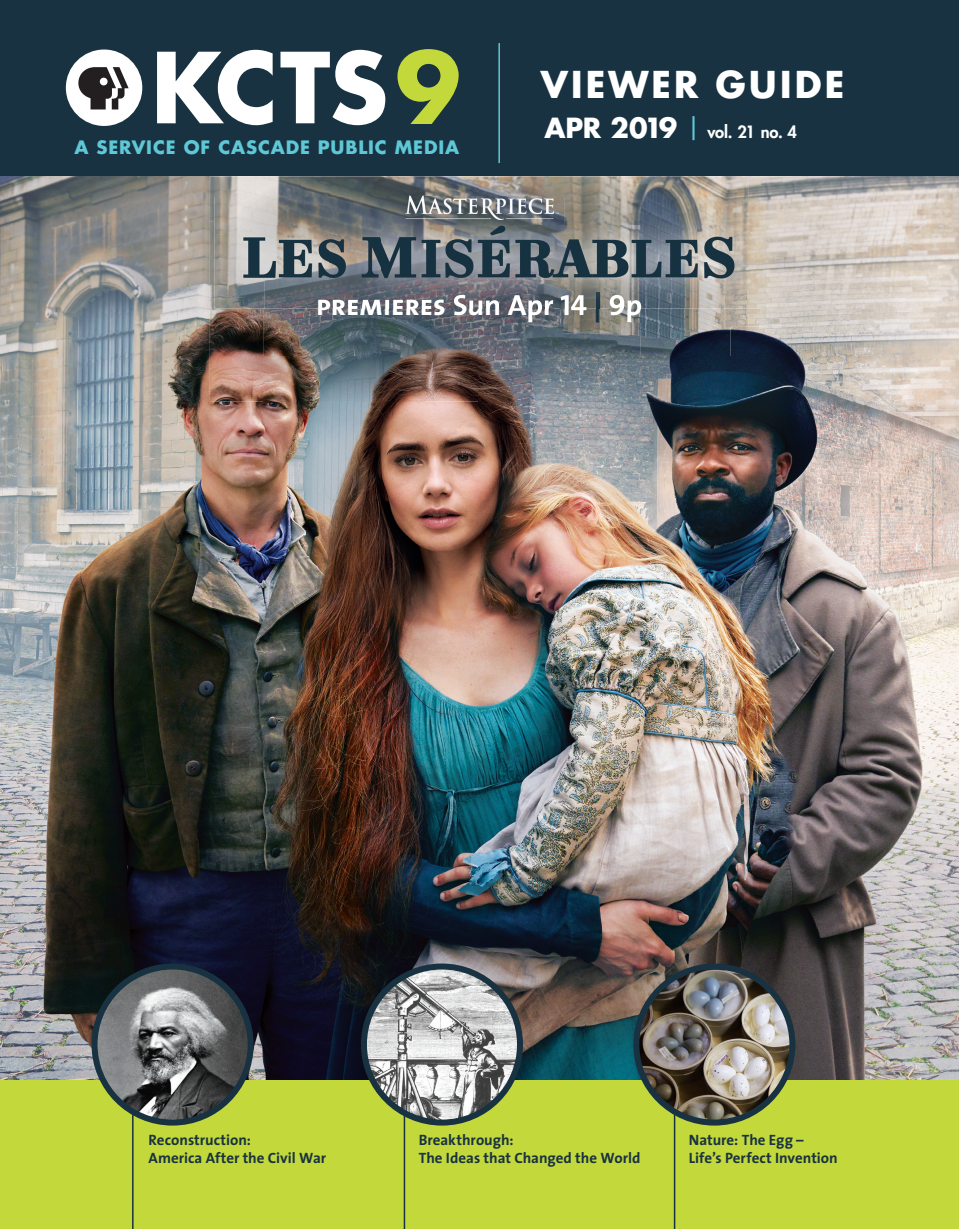
<style>
.page{position:relative;width:959px;height:1229px;background:#fff}
.page>*{position:absolute;margin:0;border:0;box-sizing:border-box;transform-origin:0 0}
.t1{font:700 36px "Futura";letter-spacing:.05em;color:#fff}
.t2{font:30px "The Sans Bold Caps";letter-spacing:-.015em;color:#fff}
.t3{font:700 18px "Futura Std";letter-spacing:.05em;color:#5fc8d6}
.t4{font:800 16.5px "Futura Std";letter-spacing:-.01em;color:#fff}
.t5{font:700 15px "The Sans";color:#183241}
.s1{font-weight:700;font-size:27px}
.s2{font-family:"The Sans";font-weight:700}
.s3{font-family:"The Sans";font-weight:700;color:#183241}
</style>
<div class="page">
<img style="left:0;top:175px;width:958px;height:905px">
<div style="left:0;top:1080px;width:958px;height:148px;background:#c3d83a"></div>
<img style="left:210px;top:177px;width:269px;height:44px">
<img style="left:479px;top:177px;width:269px;height:20px">
<img style="left:748px;top:177px;width:54px;height:150px">
<img style="left:210px;top:221px;width:53px;height:181px">
<img style="left:263px;top:309px;width:108px;height:93px">
<img style="left:425px;top:309px;width:54px;height:93px">
<img style="left:533px;top:309px;width:215px;height:48px">
<img style="left:371px;top:316px;width:54px;height:86px">
<img style="left:479px;top:323px;width:54px;height:79px">
<img style="left:533px;top:356px;width:197px;height:46px">
<img style="left:318px;top:309px;width:127px;height:7px">
<img style="left:446px;top:309px;width:107px;height:14px">
<img style="left:560px;top:309px;width:26px;height:6px">
<img style="left:596px;top:309px;width:3px;height:14px">
<img style="left:609px;top:309px;width:15px;height:7px">
<img style="left:627px;top:309px;width:14px;height:14px">
<hr style="left:132px;top:1076px;width:2px;height:152px;background:#183241">
<img style="left:94px;top:966px;width:156px;height:156px;border-radius:78px">
<div style="left:92px;top:963px;width:162px;height:162px;border:6px solid #183241;border-radius:50%"></div>
<hr style="left:674px;top:1076px;width:1px;height:152px;background:#183241">
<img style="left:636px;top:966px;width:156px;height:156px;border-radius:78px">
<div style="left:633px;top:963px;width:162px;height:162px;border:6px solid #183241;border-radius:50%"></div>
<hr style="left:404px;top:1076px;width:1px;height:152px;background:#183241">
<img style="left:364px;top:966px;width:156px;height:156px;border-radius:78px">
<div style="left:361px;top:963px;width:162px;height:162px;border:6px solid #183241;border-radius:50%"></div>
<div style="left:0;top:0;width:958px;height:175px;background:#183241"></div>
<svg style="left:157px;top:50px;width:115px;height:75px"></svg>
<svg style="left:280px;top:50px;width:105px;height:75px"></svg>
<div style="left:66px;top:49px;width:76px;height:77px;background:#fff;border-radius:50%"></div>
<svg style="left:72px;top:67px;width:57px;height:42px"></svg>
<svg style="left:397px;top:49px;width:61px;height:75px"></svg>
<hr style="left:498px;top:43px;width:2px;height:120px;background:#5fc8d6">
<img style="left:215px;top:197px;width:549px;height:37px">
<img style="left:215px;top:234px;width:49px;height:75px">
<img style="left:714px;top:234px;width:50px;height:75px">
<img style="left:264px;top:279px;width:450px;height:30px">
<img style="left:318px;top:299px;width:127px;height:10px">
<img style="left:446px;top:295px;width:107px;height:14px">
<img style="left:560px;top:295px;width:26px;height:14px">
<img style="left:596px;top:293px;width:3px;height:16px">
<img style="left:609px;top:295px;width:15px;height:14px">
<img style="left:627px;top:300px;width:14px;height:9px">
<img style="left:224px;top:226px;width:525px;height:53px">
<img style="left:405px;top:195px;width:153px;height:25px">
<p class="t3" style="left:74px;top:135px;width:386px">A SERVICE OF CASCADE PUBLIC MEDIA</p>
<h1 class="t1" style="left:540px;top:59px;width:306px">VIEWER GUIDE</h1>
<p class="t4" style="left:544px;top:122px;width:254px"><span class="s1">APR 2019</span> <sup>|</sup> vol. 21 no. 4</p>
<h2 class="t2" style="left:316px;top:280px;width:328px">premieres <span class="s2">Sun Apr</span> 14 <span class="s3">|</span> 9<span class="s2">p</span></h2>
<p class="t5" style="left:148px;top:1126px;width:104px">Reconstruction:</p>
<p class="t5" style="left:418px;top:1126px;width:96px">Breakthrough:</p>
<p class="t5" style="left:688px;top:1126px;width:116px">Nature: The Egg –</p>
<p class="t5" style="left:148px;top:1144px;width:179px">America After the Civil War</p>
<p class="t5" style="left:418px;top:1144px;width:223px">The Ideas that Changed the World</p>
<p class="t5" style="left:688px;top:1144px;width:150px">Life’s Perfect Invention</p>
</div>
